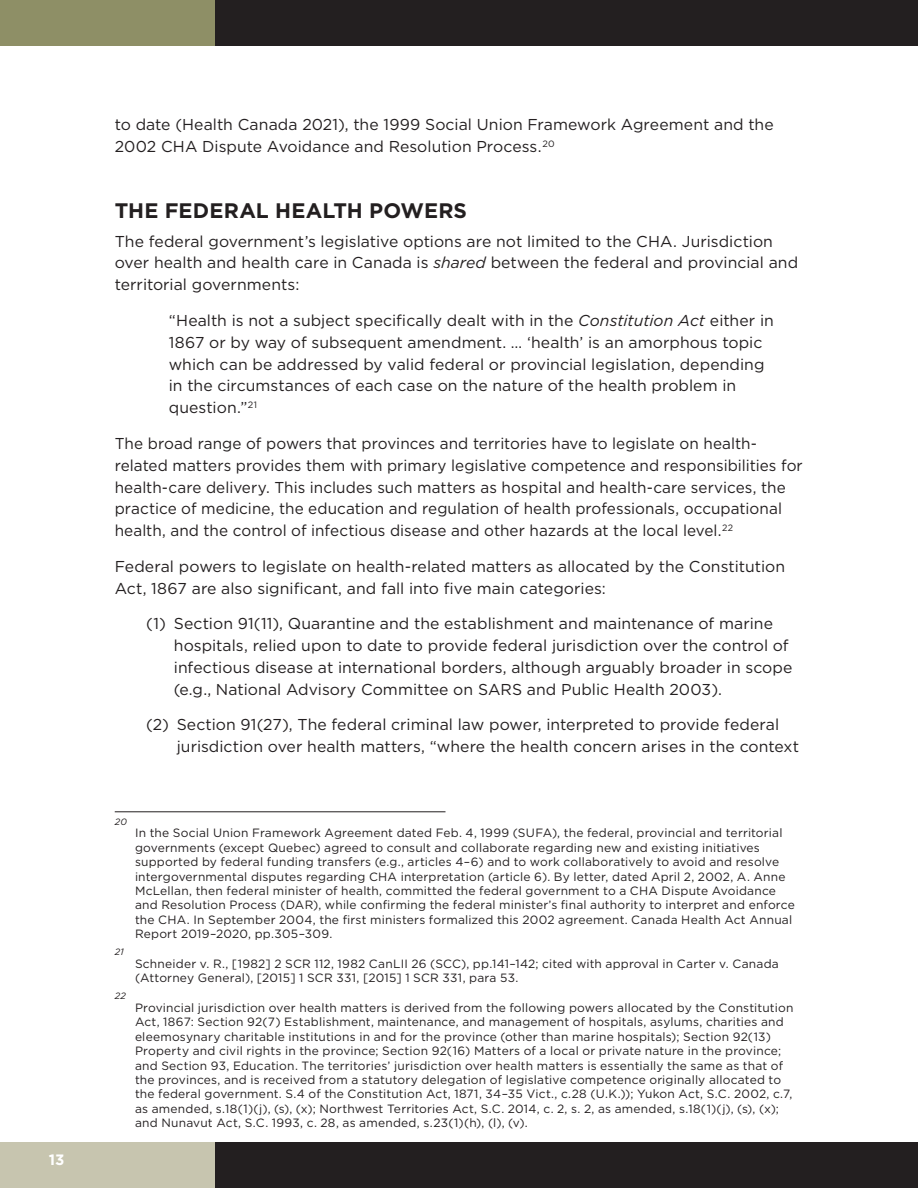
<style>
.page{position:relative;width:918px;height:1188px;background:#fff}
.page>*{position:absolute;margin:0;border:0;box-sizing:border-box;transform-origin:0 0}
.Heading_1{font:700 21px "Gotham";color:#231f20}
.Body{font:15.75px/21.9px "Gotham";letter-spacing:.005em;color:#231f20}
.Body_-_Indent{font:15.75px/21.9px "Gotham";letter-spacing:.005em;color:#231f20}
.t1{font:700 15px "Gotham";color:#fff}
.Footnote{font:12px/14.4px "Gotham";letter-spacing:.015em;color:#231f20}
.Footnote-2{font:italic 9.15px "Gotham";color:#231f20}
.s1{font-style:italic}
</style>
<div class="page">
<div style="left:0;top:1143px;width:215px;height:45px;background:#c7c5af"></div>
<div style="left:0;top:0;width:215px;height:45px;background:#8e8f66"></div>
<div style="left:215px;top:1143px;width:703px;height:45px;background:#231f20"></div>
<div style="left:215px;top:0;width:703px;height:45px;background:#231f20"></div>
<hr style="left:115px;top:811px;width:331px;height:1px;background:#231f20">
<p class="t1" style="left:49px;top:1150px;width:17px">13</p>
<p class="Body" style="left:115px;top:113px;width:661px">to date (Health Canada 2021), the 1999 Social Union Framework Agreement and the<br>2002 CHA Dispute Avoidance and Resolution Process.<sup>20</sup></p>
<p class="Heading_1" style="left:115px;top:197px;width:354px">THE FEDERAL HEALTH POWERS</p>
<p class="Body" style="left:115px;top:230px;width:685px">The federal government’s legislative options are not limited to the CHA. Jurisdiction over health and health care in Canada is <span class="s1">shared</span> between the federal and provincial and territorial governments:</p>
<p class="Body_-_Indent" style="left:169px;top:309px;width:607px">“Health is not a subject specifically dealt with in the <span class="s1">Constitution Act</span> either in 1867 or by way of subsequent amendment. … ‘health’ is an amorphous topic which can be addressed by valid federal or provincial legislation, depending in the circumstances of each case on the nature of the health problem in question.”<sup>21</sup></p>
<p class="Body" style="left:115px;top:432px;width:690px">The broad range of powers that provinces and territories have to legislate on health&shy;related matters provides them with primary legislative competence and responsibilities for health-care delivery. This includes such matters as hospital and health-care services, the practice of medicine, the education and regulation of health professionals, occupational health, and the control of infectious disease and other hazards at the local level.<sup>22</sup></p>
<p class="Body" style="left:115px;top:555px;width:672px">Federal powers to legislate on health-related matters as allocated by the Constitution<br>Act, 1867 are also significant, and fall into five main categories:</p>
<p class="Body" style="left:174px;top:612px;width:620px;text-indent:-28px">(1) Section 91(11), Quarantine and the establishment and maintenance of marine hospitals, relied upon to date to provide federal jurisdiction over the control of infectious disease at international borders, although arguably broader in scope (e.g., National Advisory Committee on SARS and Public Health 2003).</p>
<p class="Body" style="left:177px;top:713px;width:624px;text-indent:-30px">(2) Section 91(27), The federal criminal law power, interpreted to provide federal jurisdiction over health matters, “where the health concern arises in the context</p>
<p class="Footnote-2" style="left:115px;top:816px;width:14px">20</p>
<p class="Footnote-2" style="left:115px;top:946px;width:11px">21</p>
<p class="Footnote-2" style="left:115px;top:990px;width:13px">22</p>
<p class="Footnote" style="left:135px;top:826px;width:661px">In the Social Union Framework Agreement dated Feb. 4, 1999 (SUFA), the federal, provincial and territorial governments (except Quebec) agreed to consult and collaborate regarding new and existing initiatives supported by federal funding transfers (e.g., articles 4–6) and to work collaboratively to avoid and resolve intergovernmental disputes regarding CHA interpretation (article 6). By letter, dated April 2, 2002, A. Anne McLellan, then federal minister of health, committed the federal government to a CHA Dispute Avoidance and Resolution Process (DAR), while confirming the federal minister’s final authority to interpret and enforce the CHA. In September 2004, the first ministers formalized this 2002 agreement. Canada Health Act Annual Report 2019–2020, pp.305–309.</p>
<p class="Footnote" style="left:135px;top:956px;width:645px">Schneider v. R., [1982] 2 SCR 112, 1982 CanLII 26 (SCC), pp.141–142; cited with approval in Carter v. Canada (Attorney General), [2015] 1 SCR 331, [2015] 1 SCR 331, para 53.</p>
<p class="Footnote" style="left:135px;top:1000px;width:660px">Provincial jurisdiction over health matters is derived from the following powers allocated by the Constitution Act, 1867: Section 92(7) Establishment, maintenance, and management of hospitals, asylums, charities and eleemosynary charitable institutions in and for the province (other than marine hospitals); Section 92(13)<br>Property and civil rights in the province; Section 92(16) Matters of a local or private nature in the province; and Section 93, Education. The territories’ jurisdiction over health matters is essentially the same as that of the provinces, and is received from a statutory delegation of legislative competence originally allocated to the federal government. S.4 of the Constitution Act, 1871, 34–35 Vict., c.28 (U.K.)); Yukon Act, S.C. 2002, c.7, as amended, s.18(1)(j), (s), (x); Northwest Territories Act, S.C. 2014, c. 2, s. 2, as amended, s.18(1)(j), (s), (x); and Nunavut Act, S.C. 1993, c. 28, as amended, s.23(1)(h), (l), (v).</p>
</div>
